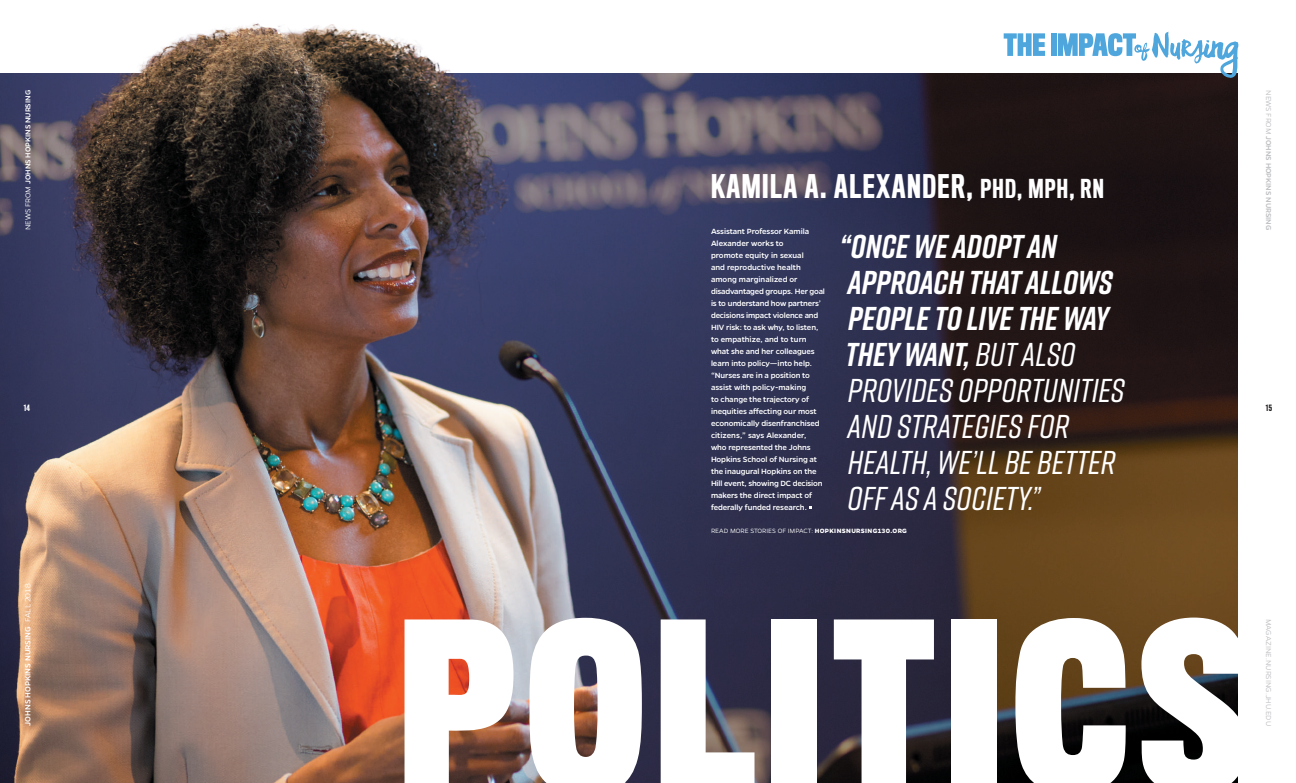
<style>
.page{position:relative;width:1296px;height:783px;background:#fff}
.page>*{position:absolute;margin:0;border:0;box-sizing:border-box;transform-origin:0 0}
.t1{font:700 216.2px "Titling Gothic FB Comp";letter-spacing:.05em;color:#fff}
.t2{font:italic 500 33px/36px "Rift";color:#fff}
.t3{font:500 30px "Titling Gothic FB Comp";letter-spacing:.05em;color:#fff}
.t4{font:500 8.5px/12px "Gentona";letter-spacing:-.01em;color:#fff}
.t5{font:500 8px "Gentona";color:#bcbdc0}
.t6{font:500 8px "Gentona";color:#fff}
.t7{font:300 8px "Gentona";color:#bcbdc0}
.t8{font:500 8px "Titling Gothic FB Comp";color:#231f20}
.t9{font:500 8px "Titling Gothic FB Comp";color:#fff}
.t10{font:300 7px "Gentona";color:#fff}
.s1{font-weight:300}
.s2{font-size:24px}
.s3{font-weight:700}
</style>
<div class="page">
<svg style="left:829px;top:73px;width:409px;height:710px;background:#322624"></svg>
<img style="left:0;top:23px;width:829px;height:760px">
<svg style="left:1004px;top:33px;width:41px;height:23px"></svg>
<div style="left:1051px;top:33px;width:5px;height:23px;background:#4ea6dc"></div>
<svg style="left:1058px;top:32px;width:180px;height:46px"></svg>
<p class="t6" style="left:23px;top:230px;width:142px;rotate:-90deg"><span class="s1">NEWS FROM</span> JOHNS HOPKINS NURSING</p>
<p class="t9" style="left:24px;top:404px;width:8px">14</p>
<p class="t4" style="left:22px;top:726px;width:144px;rotate:-90deg">JOHNS HOPKINS NURSING <span class="s1">FALL 2018</span></p>
<h3 class="t3" style="left:711px;top:169px;width:395px">KAMILA A. ALEXANDER, <span class="s2">PHD, MPH, RN</span></h3>
<p class="t4" style="left:711px;top:225px;width:115px">Assistant Professor Kamila<br>Alexander works to<br>promote equity in sexual<br>and reproductive health among marginalized or disadvantaged groups. Her goal is to understand how partners’ decisions impact violence and<br>HIV risk: to ask why, to listen, to empathize, and to turn what she and her colleagues learn into policy—into help. “Nurses are in a position to assist with policy-making<br>to change the trajectory of inequities affecting our most economically disenfranchised citizens,” says Alexander,<br>who represented the Johns<br>Hopkins School of Nursing at the inaugural Hopkins on the<br>Hill event, showing DC decision makers the direct impact of federally funded research.</p>
<h2 class="t2" style="left:840px;top:227px;width:287px"><span class="s3">“ONCE WE ADOPT AN<br>APPROACH THAT ALLOWS<br>PEOPLE TO LIVE THE WAY<br>THEY WANT,</span> BUT ALSO<br>PROVIDES OPPORTUNITIES<br>AND STRATEGIES FOR<br>HEALTH, WE’LL BE BETTER<br>OFF AS A SOCIETY.”</h2>
<p class="t10" style="left:711px;top:527px;width:197px">READ MORE STORIES OF IMPACT: <span class="s3">HOPKINSNURSING130.ORG</span></p>
<p class="t5" style="left:1273px;top:90px;width:142px;rotate:90deg"><span class="s1">NEWS FROM</span> JOHNS HOPKINS NURSING</p>
<p class="t8" style="left:1266px;top:404px;width:8px">15</p>
<h1 class="t1" style="left:399px;top:584px;width:851px">POLITICS</h1>
<p class="t7" style="left:1273px;top:619px;width:109px;rotate:90deg">MAGAZINE.NURSING.JHU.EDU</p>
</div>
